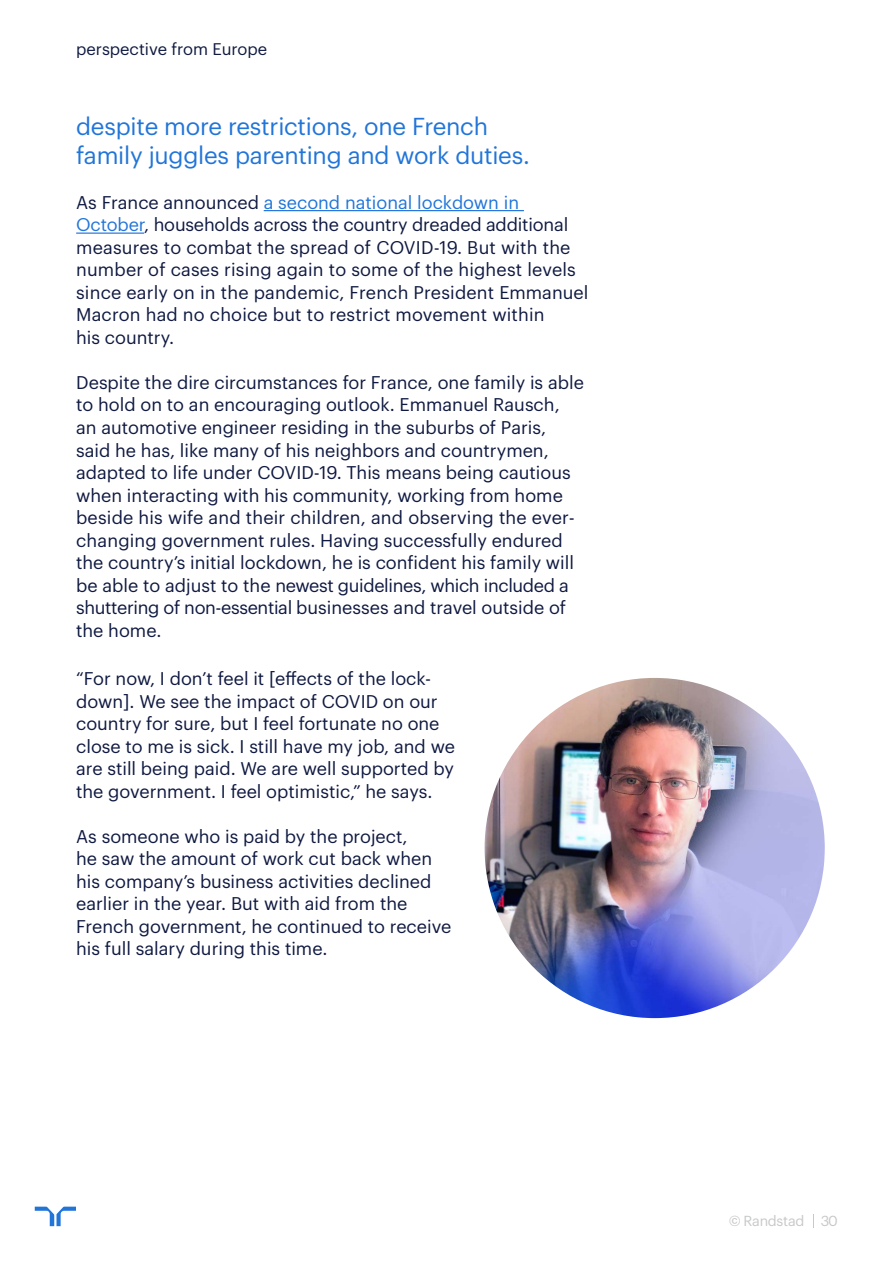
<style>
.page{position:relative;width:893px;height:1263px;background:#fff}
.page>*{position:absolute;margin:0;border:0;box-sizing:border-box;transform-origin:0 0}
.t1{font:24px/28.8px "Graphik LCG";letter-spacing:-.01em;color:#2175d9}
.t2{font:18px/22.5px "Graphik LCG";color:#0f1941}
.t3{font:16.5px "Graphik LCG";color:#0f1941}
.t4{font:14.25px "Graphik LCG";letter-spacing:-.02em;color:#c7c8ca}
.s1{color:#2175d9}
</style>
<div class="page">
<hr style="left:264px;top:210px;width:260px;height:1px;background:#2175d9">
<hr style="left:76px;top:233px;width:68px;height:1px;background:#2175d9">
<img style="left:485px;top:678px;width:340px;height:340px;border-radius:170px">
<svg style="left:35px;top:1206px;width:41px;height:20px"></svg>
<svg style="left:813px;top:1214px;width:1px;height:13px"></svg>
<p class="t3" style="left:76px;top:36px;width:193px">perspective from Europe</p>
<h1 class="t1" style="left:76px;top:110px;width:455px">despite more restrictions, one French family juggles parenting and work duties.</h1>
<p class="t2" style="left:76px;top:190px;width:514px">As France announced <span class="s1">a second national lockdown in October</span>, households across the country dreaded additional measures to combat the spread of COVID-19. But with the number of cases rising again to some of the highest levels since early on in the pandemic, French President Emmanuel Macron had no choice but to restrict movement within<br>his country.</p>
<p class="t2" style="left:76px;top:370px;width:509px">Despite the dire circumstances for France, one family is able to hold on to an encouraging outlook. Emmanuel Rausch, an automotive engineer residing in the suburbs of Paris, said he has, like many of his neighbors and countrymen, adapted to life under COVID-19. This means being cautious when interacting with his community, working from home beside his wife and their children, and observing the ever&shy;changing government rules. Having successfully endured the country’s initial lockdown, he is confident his family will be able to adjust to the newest guidelines, which included a shuttering of non-essential businesses and travel outside of the home.</p>
<p class="t2" style="left:76px;top:666px;width:380px">“For now, I don’t feel it [effects of the lock&shy;down]. We see the impact of COVID on our country for sure, but I feel fortunate no one close to me is sick. I still have my job, and we are still being paid. We are well supported by the government. I feel optimistic,” he says.</p>
<p class="t2" style="left:76px;top:823px;width:377px">As someone who is paid by the project,<br>he saw the amount of work cut back when his company’s business activities declined earlier in the year. But with aid from the French government, he continued to receive his full salary during this time.</p>
<p class="t4" style="left:729px;top:1210px;width:110px">© Randstad 30</p>
</div>
